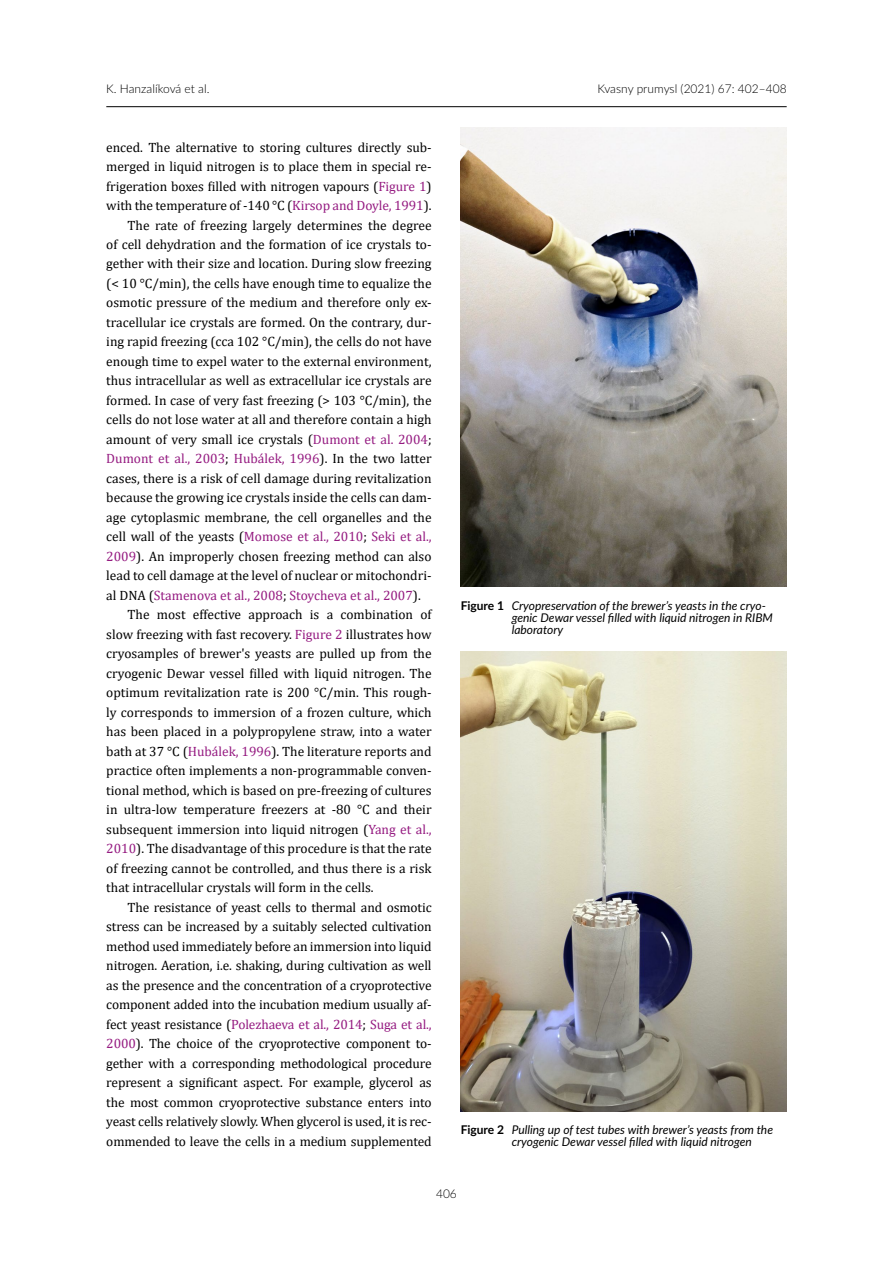
<style>
.page{position:relative;width:893px;height:1263px;background:#fff}
.page>*{position:absolute;margin:0;border:0;box-sizing:border-box;transform-origin:0 0}
.t1{font:13.5px "Cambria";color:#000}
.t2{font:13.5px "Cambria";color:#951b81}
.t3{font:italic 12px/12px "Lato";color:#000}
.t4{font:300 12px "Lato";color:#000}
.s1{color:#951b81}
.s2{color:#000}
.s3{font-weight:700;font-style:normal}
</style>
<div class="page">
<hr style="left:106px;top:106px;width:681px;height:1px;background:#000">
<img style="left:461px;top:128px;width:326px;height:459px">
<img style="left:461px;top:652px;width:326px;height:459px">
<p class="t4" style="left:106px;top:80px;width:105px">K. Hanzalíková et al.</p>
<p class="t4" style="left:597px;top:80px;width:191px">Kvasny prumysl (2021) 67: 402–408</p>
<p class="t1" style="left:106px;top:139px;width:327px">enced. The alternative to storing cultures directly sub-</p>
<p class="t1" style="left:106px;top:158px;width:327px">merged in liquid nitrogen is to place them in special re-</p>
<p class="t1" style="left:106px;top:178px;width:327px">frigeration boxes filled with nitrogen vapours (<span class="s1">Figure 1</span>)</p>
<p class="t1" style="left:106px;top:197px;width:327px">with the temperature of -140 °C (<span class="s1">Kirsop and Doyle, 1991</span>).</p>
<p class="t1" style="left:128px;top:217px;width:306px">The rate of freezing largely determines the degree</p>
<p class="t1" style="left:106px;top:236px;width:327px">of cell dehydration and the formation of ice crystals to-</p>
<p class="t1" style="left:106px;top:256px;width:327px">gether with their size and location. During slow freezing</p>
<p class="t1" style="left:106px;top:275px;width:327px">(&lt; 10 °C/min), the cells have enough time to equalize the</p>
<p class="t1" style="left:106px;top:295px;width:327px">osmotic pressure of the medium and therefore only ex-</p>
<p class="t1" style="left:106px;top:314px;width:327px">tracellular ice crystals are formed. On the contrary, dur-</p>
<p class="t1" style="left:106px;top:334px;width:327px">ing rapid freezing (cca 102 °C/min), the cells do not have</p>
<p class="t1" style="left:106px;top:353px;width:327px">enough time to expel water to the external environment,</p>
<p class="t1" style="left:106px;top:373px;width:327px">thus intracellular as well as extracellular ice crystals are</p>
<p class="t1" style="left:106px;top:392px;width:327px">formed. In case of very fast freezing (&gt; 103 °C/min), the</p>
<p class="t1" style="left:106px;top:412px;width:327px">cells do not lose water at all and therefore contain a high</p>
<p class="t1" style="left:106px;top:431px;width:327px">amount of very small ice crystals (<span class="s1">Dumont et al. 2004</span>;</p>
<p class="t2" style="left:106px;top:451px;width:327px">Dumont et al., 2003<span class="s2">;</span> Hubálek, 1996<span class="s2">). In the two latter</span></p>
<p class="t1" style="left:106px;top:470px;width:327px">cases, there is a risk of cell damage during revitalization</p>
<p class="t1" style="left:106px;top:490px;width:327px">because the growing ice crystals inside the cells can dam-</p>
<p class="t1" style="left:106px;top:509px;width:327px">age cytoplasmic membrane, the cell organelles and the</p>
<p class="t2" style="left:106px;top:529px;width:327px"><span class="s2">cell wall of the yeasts (</span>Momose et al., 2010<span class="s2">;</span> Seki et al.,</p>
<p class="t1" style="left:106px;top:548px;width:327px"><span class="s1">2009</span>). An improperly chosen freezing method can also</p>
<p class="t1" style="left:106px;top:568px;width:327px">lead to cell damage at the level of nuclear or mitochondri-</p>
<p class="t2" style="left:106px;top:587px;width:316px"><span class="s2">al DNA (</span>Stamenova et al., 2008<span class="s2">;</span> Stoycheva et al., 2007<span class="s2">).</span></p>
<p class="t1" style="left:128px;top:607px;width:306px">The most effective approach is a combination of</p>
<p class="t1" style="left:106px;top:626px;width:327px">slow freezing with fast recovery. <span class="s1">Figure 2</span> illustrates how</p>
<p class="t1" style="left:106px;top:646px;width:327px">cryosamples of brewer's yeasts are pulled up from the</p>
<p class="t1" style="left:106px;top:665px;width:327px">cryogenic Dewar vessel filled with liquid nitrogen. The</p>
<p class="t1" style="left:106px;top:685px;width:327px">optimum revitalization rate is 200 °C/min. This rough-</p>
<p class="t1" style="left:106px;top:704px;width:327px">ly corresponds to immersion of a frozen culture, which</p>
<p class="t1" style="left:106px;top:724px;width:327px">has been placed in a polypropylene straw, into a water</p>
<p class="t1" style="left:106px;top:743px;width:327px">bath at 37 °C (<span class="s1">Hubálek, 1996</span>). The literature reports and</p>
<p class="t1" style="left:106px;top:763px;width:327px">practice often implements a non-programmable conven-</p>
<p class="t1" style="left:106px;top:782px;width:327px">tional method, which is based on pre-freezing of cultures</p>
<p class="t1" style="left:106px;top:802px;width:327px">in ultra-low temperature freezers at -80 °C and their</p>
<p class="t1" style="left:106px;top:821px;width:327px">subsequent immersion into liquid nitrogen (<span class="s1">Yang et al.,</span></p>
<p class="t1" style="left:106px;top:841px;width:327px"><span class="s1">2010</span>). The disadvantage of this procedure is that the rate</p>
<p class="t1" style="left:106px;top:860px;width:327px">of freezing cannot be controlled, and thus there is a risk</p>
<p class="t1" style="left:106px;top:880px;width:269px">that intracellular crystals will form in the cells.</p>
<p class="t1" style="left:128px;top:899px;width:306px">The resistance of yeast cells to thermal and osmotic</p>
<p class="t1" style="left:106px;top:919px;width:327px">stress can be increased by a suitably selected cultivation</p>
<p class="t1" style="left:106px;top:938px;width:327px">method used immediately before an immersion into liquid</p>
<p class="t1" style="left:106px;top:958px;width:327px">nitrogen. Aeration, i.e. shaking, during cultivation as well</p>
<p class="t1" style="left:106px;top:977px;width:327px">as the presence and the concentration of a cryoprotective</p>
<p class="t1" style="left:106px;top:997px;width:327px">component added into the incubation medium usually af-</p>
<p class="t2" style="left:106px;top:1016px;width:327px"><span class="s2">fect yeast resistance (</span>Polezhaeva et al., 2014<span class="s2">;</span> Suga et al.,</p>
<p class="t1" style="left:106px;top:1036px;width:327px"><span class="s1">2000</span>). The choice of the cryoprotective component to-</p>
<p class="t1" style="left:106px;top:1055px;width:327px">gether with a corresponding methodological procedure</p>
<p class="t1" style="left:106px;top:1075px;width:327px">represent a significant aspect. For example, glycerol as</p>
<p class="t1" style="left:106px;top:1094px;width:327px">the most common cryoprotective substance enters into</p>
<p class="t1" style="left:106px;top:1114px;width:327px">yeast cells relatively slowly. When glycerol is used, it is rec-</p>
<p class="t1" style="left:106px;top:1133px;width:327px">ommended to leave the cells in a medium supplemented</p>
<p class="t3" style="left:512px;top:599px;width:263px;text-indent:-51px"><span class="s3">Figure 1</span> Cryopreservation of the brewer’s yeasts in the cryo&shy;genic Dewar vessel filled with liquid nitrogen in RIBM laboratory</p>
<p class="t3" style="left:512px;top:1123px;width:263px;text-indent:-51px"><span class="s3">Figure 2</span> Pulling up of test tubes with brewer’s yeasts from the cryogenic Dewar vessel filled with liquid nitrogen</p>
<p class="t4" style="left:436px;top:1185px;width:22px">406</p>
</div>
